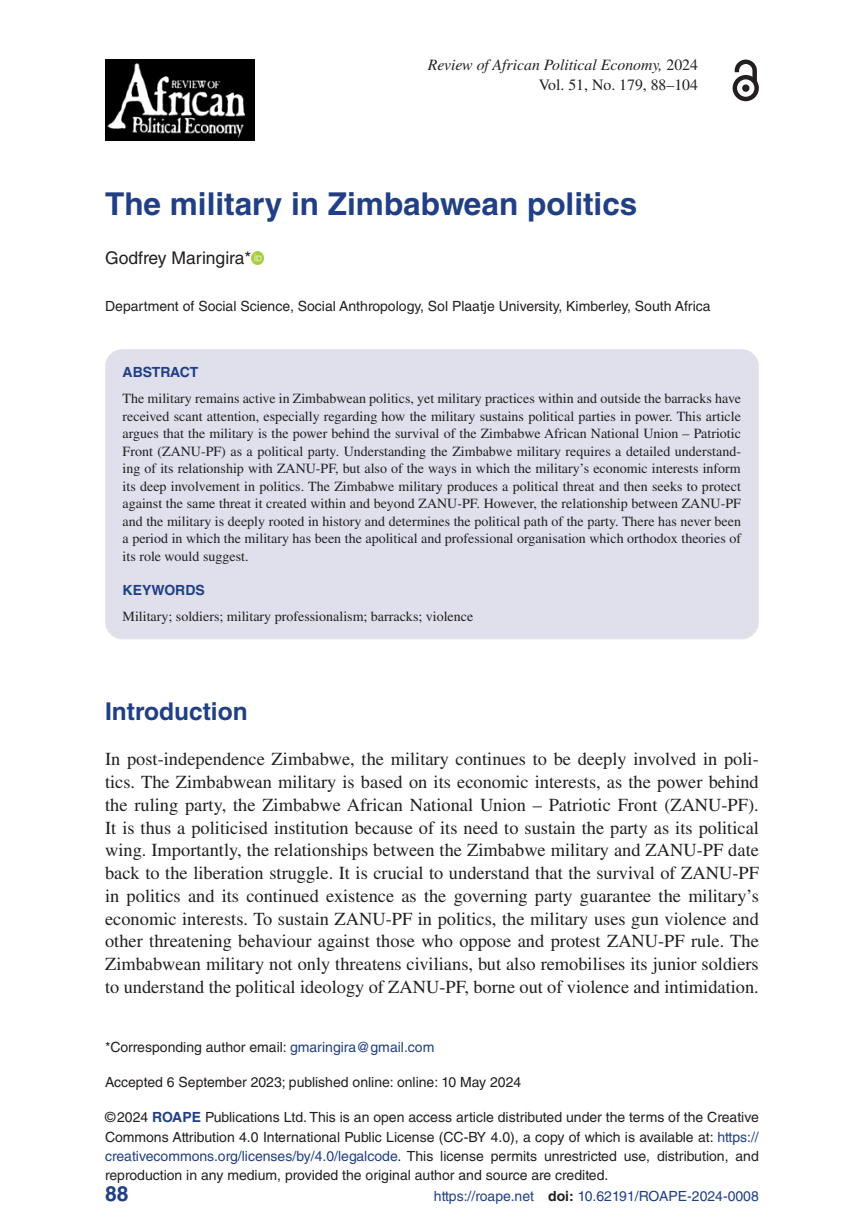
<style>
.page{position:relative;width:864px;height:1231px;background:#fff}
.page>*{position:absolute;margin:0;border:0;box-sizing:border-box;transform-origin:0 0}
.t1{font:700 31.5px "Helvetica LT Std";color:#213f84}
.t2{font:700 24.5px "Helvetica LT Std";color:#213f84}
.t3{font:700 21px "Helvetica LT Std";color:#213f84}
.t4{font:18.38px/22.8px "Times LT Std";color:#231f20;text-align:justify}
.t5{font:17.5px "Helvetica LT Std";color:#231f20}
.t6{font:italic 15.75px/19.2px "Times LT Std";color:#231f20;text-align:right}
.t7{font:14px/17.5px "Times LT Std";color:#231f20;text-align:justify}
.t8{font:14px/19.2px "Helvetica LT Std";color:#231f20;text-align:justify}
.t9{font:14px "Helvetica LT Std";color:#213f84}
.t10{font:700 14px "Helvetica LT Std";color:#213f84}
.s1{font-style:normal}
.s2{color:#213f84}
.s3{font-weight:700;color:#213f84}
.s4{font-weight:700;color:#231f20}
</style>
<div class="page">
<svg style="left:251px;top:252px;width:13px;height:12px"></svg>
<div style="left:105px;top:349px;width:653px;height:290px;background:#dfe0ec;border-radius:18px"></div>
<img style="left:105px;top:60px;width:149px;height:80px">
<svg style="left:732px;top:60px;width:26px;height:41px"></svg>
<p class="t6" style="left:427px;top:55px;width:272px">Review of African Political Economy, <span class="s1">2024<br>Vol. 51, No. 179, 88–104</span></p>
<h1 class="t1" style="left:105px;top:185px;width:533px">The military in Zimbabwean politics</h1>
<p class="t5" style="left:105px;top:248px;width:148px">Godfrey Maringira*</p>
<p class="t8" style="left:105px;top:296px;width:607px">Department of Social Science, Social Anthropology, Sol Plaatje University, Kimberley, South Africa</p>
<p class="t10" style="left:122px;top:363px;width:77px">ABSTRACT</p>
<p class="t7" style="left:122px;top:389px;width:619px">The military remains active in Zimbabwean politics, yet military practices within and outside the barracks have received scant attention, especially regarding how the military sustains political parties in power. This article argues that the military is the power behind the survival of the Zimbabwe African National Union – Patriotic Front (ZANU-PF) as a political party. Understanding the Zimbabwe military requires a detailed understand&shy;ing of its relationship with ZANU-PF, but also of the ways in which the military’s economic interests inform its deep involvement in politics. The Zimbabwe military produces a political threat and then seeks to protect against the same threat it created within and beyond ZANU-PF. However, the relationship between ZANU-PF and the military is deeply rooted in history and determines the political path of the party. There has never been a period in which the military has been the apolitical and professional organisation which orthodox theories of its role would suggest.</p>
<p class="t10" style="left:122px;top:581px;width:84px">KEYWORDS</p>
<p class="t7" style="left:122px;top:607px;width:352px">Military; soldiers; military professionalism; barracks; violence</p>
<h2 class="t2" style="left:105px;top:696px;width:144px">Introduction</h2>
<p class="t4" style="left:105px;top:747px;width:655px">In post-independence Zimbabwe, the military continues to be deeply involved in poli&shy;tics. The Zimbabwean military is based on its economic interests, as the power behind the ruling party, the Zimbabwe African National Union – Patriotic Front (ZANU-PF).<br>It is thus a politicised institution because of its need to sustain the party as its political wing. Importantly, the relationships between the Zimbabwe military and ZANU-PF date back to the liberation struggle. It is crucial to understand that the survival of ZANU-PF in politics and its continued existence as the governing party guarantee the military’s economic interests. To sustain ZANU-PF in politics, the military uses gun violence and other threatening behaviour against those who oppose and protest ZANU-PF rule. The Zimbabwean military not only threatens civilians, but also remobilises its junior soldiers to understand the political ideology of ZANU-PF, borne out of violence and intimidation.</p>
<p class="t8" style="left:105px;top:1037px;width:330px">*Corresponding author email: <span class="s2">gmaringira@gmail.com</span></p>
<p class="t8" style="left:105px;top:1072px;width:417px">Accepted 6 September 2023; published online: online: 10 May 2024</p>
<p class="t8" style="left:105px;top:1107px;width:655px">©2024 <span class="s3">ROAPE</span> Publications Ltd. This is an open access article distributed under the terms of the Creative Commons Attribution 4.0 International Public License (CC-BY 4.0), a copy of which is available at: <span class="s2">https:// creativecommons.org/licenses/by/4.0/legalcode</span>. This license permits unrestricted use, distribution, and reproduction in any medium, provided the original author and source are credited.</p>
<h3 class="t3" style="left:105px;top:1180px;width:25px">88</h3>
<p class="t9" style="left:433px;top:1187px;width:326px">https://roape.net <span class="s4">doi:</span> 10.62191/ROAPE-2024-0008</p>
</div>
